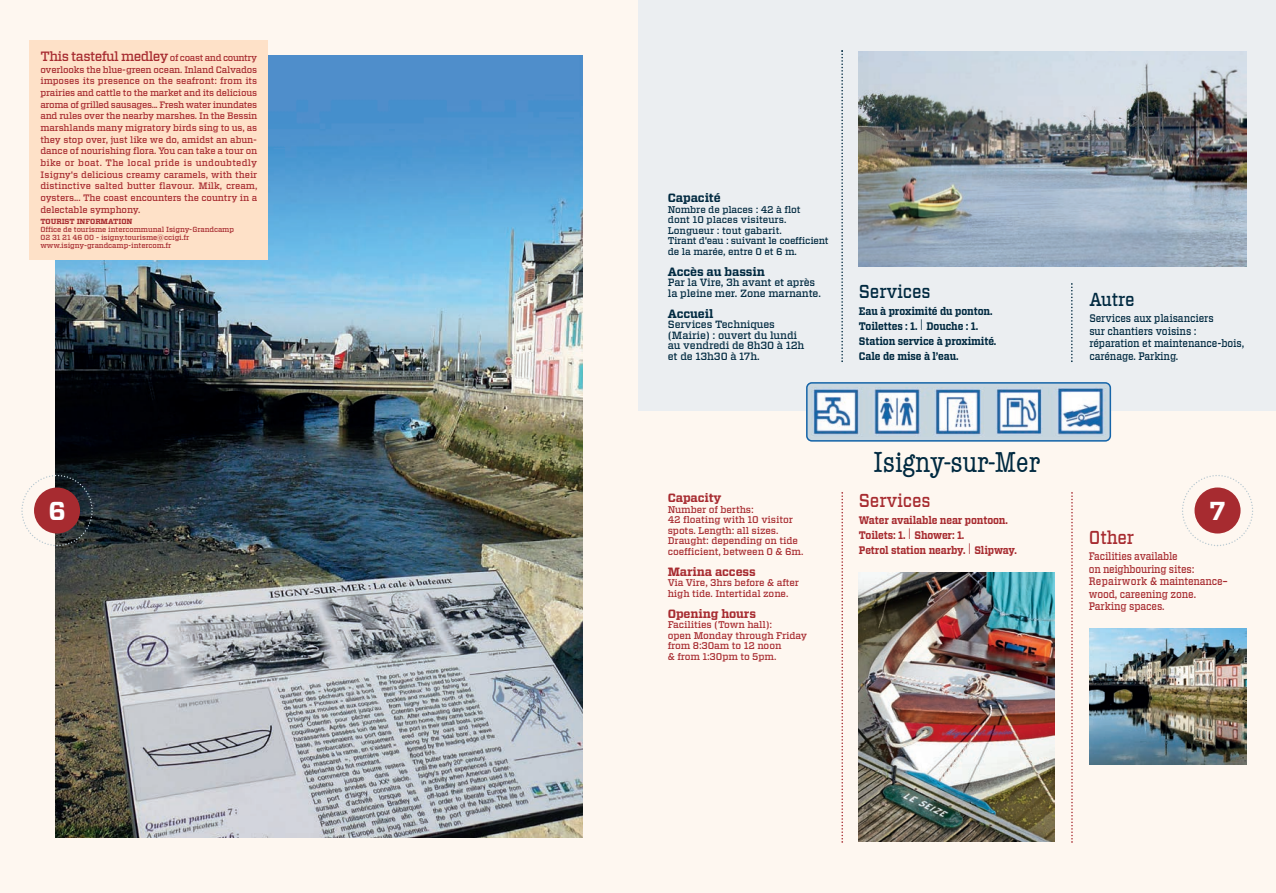
<style>
.page{position:relative;width:1276px;height:893px;background:#fff}
.page>*{position:absolute;margin:0;border:0;box-sizing:border-box;transform-origin:0 0}
.t1{font:condensed 30px "American Typewriter";color:#002940}
.t2{font:700 25.95px "Vitesse";color:#fff}
.t3{font:500 18.75px "Vitesse";letter-spacing:-.01em;color:#002940;scale:.9 1}
.t4{font:500 18.75px "Vitesse";letter-spacing:-.01em;color:#a72b30;scale:.9 1}
.t5{font:500 13.5px "Vitesse";letter-spacing:-.04em;color:#a72b30}
.t6{font:700 12px "Vitesse";letter-spacing:-.01em;color:#a72b30}
.t7{font:700 12px "Vitesse";letter-spacing:-.01em;color:#002940}
.t8{font:500 10.95px/12.6px "Vitesse";letter-spacing:-.015em;color:#a72b30;scale:.89 1}
.t9{font:500 10.95px/12.6px "Vitesse";letter-spacing:-.01em;color:#002940;scale:.9 1}
.t10{font:700 10.95px/15px "Vitesse";letter-spacing:-.01em;color:#002940;scale:.9 1}
.t11{font:700 10.95px/15px "Vitesse";letter-spacing:-.01em;color:#a72b30;scale:.9 1}
.t12{font:500 10.5px/10.5px "Vitesse";letter-spacing:-.01em;color:#002940}
.t13{font:500 9.75px/10.5px "Vitesse";letter-spacing:-.01em;color:#a72b30}
.t14{font:500 9.75px/10.5px "Vitesse";letter-spacing:-.01em;color:#002940}
.t15{font:500 9.3px/11.7px "Vitesse";letter-spacing:-.01em;color:#a72b30;text-align:justify}
.t16{font:500 7.35px/7.9px "Vitesse";letter-spacing:-.01em;color:#a72b30}
.t17{font:700 7.35px "Vitesse";letter-spacing:-.01em;color:#a72b30}
.s1{font-size:9.3px}
.s2{font-family:"DIN";font-weight:300;font-size:15px}
</style>
<div class="page">
<div style="left:0;top:0;width:638px;height:893px;background:#fef7f0"></div>
<img style="left:55px;top:55px;width:528px;height:783px">
<div style="left:30px;top:40px;width:238px;height:220px;background:#fee1c8"></div>
<div style="left:638px;top:0;width:638px;height:507px;background:#ebeef1"></div>
<div style="left:638px;top:411px;width:638px;height:482px;background:#fef7f0"></div>
<img style="left:1089px;top:628px;width:157px;height:137px">
<svg style="left:1071px;top:283px;width:1px;height:79px"></svg>
<img style="left:859px;top:51px;width:387px;height:216px">
<svg style="left:841px;top:492px;width:2px;height:351px"></svg>
<svg style="left:1071px;top:492px;width:1px;height:351px"></svg>
<svg style="left:841px;top:50px;width:2px;height:312px"></svg>
<img style="left:859px;top:572px;width:195px;height:270px">
<svg style="left:806px;top:382px;width:305px;height:60px;background:#96b6cf"></svg>
<img style="left:811px;top:387px;width:237px;height:49px">
<img style="left:1048px;top:387px;width:59px;height:50px">
<svg style="left:21px;top:474px;width:73px;height:73px"></svg>
<div style="left:34px;top:487px;width:46px;height:46px;background:#a72b30;border-radius:50%"></div>
<svg style="left:1182px;top:475px;width:71px;height:72px"></svg>
<div style="left:1194px;top:487px;width:46px;height:46px;background:#a72b30;border-radius:50%"></div>
<h3 class="t5" style="left:40px;top:52px;width:218px">This tasteful medley <span class="s1">of coast and country</span></h3>
<p class="t15" style="left:40px;top:64px;width:218px">overlooks the blue-green ocean. Inland Calvados imposes its presence on the seafront: from its prairies and cattle to the market and its delicious aroma of grilled sausages... Fresh water inundates and rules over the nearby marshes. In the Bessin marshlands many migratory birds sing to us, as they stop over, just like we do, amidst an abun&shy;dance of nourishing flora. You can take a tour on bike or boat. The local pride is undoubtedly Isigny's delicious creamy caramels, with their distinctive salted butter flavour. Milk, cream, oysters... The coast encounters the country in a delectable symphony.</p>
<p class="t17" style="left:40px;top:219px;width:94px">TOURIST INFORMATION</p>
<p class="t16" style="left:40px;top:226px;width:195px">Office de tourisme intercommunal Isigny-Grandcamp<br>02 31 21 46 00 - isigny.tourisme@ccigi.fr www.isigny-grandcamp-intercom.fr</p>
<p class="t7" style="left:668px;top:194px;width:54px">Capacité</p>
<p class="t14" style="left:668px;top:205px;width:162px">Nombre de places : 42 à flot<br>dont 10 places visiteurs.<br>Longueur : tout gabarit.<br>Tirant d'eau : suivant le coefficient de la marée, entre 0 et 6 m.</p>
<p class="t7" style="left:668px;top:267px;width:98px">Accès au bassin</p>
<p class="t12" style="left:668px;top:278px;width:155px">Par la Vire, 3h avant et après la pleine mer. Zone marnante.</p>
<p class="t7" style="left:668px;top:309px;width:47px">Accueil</p>
<p class="t12" style="left:668px;top:320px;width:138px">Services Techniques (Mairie) : ouvert du lundi au vendredi de 8h30 à 12h et de 13h30 à 17h.</p>
<h3 class="t3" style="left:859px;top:285px;width:81px">Services</h3>
<p class="t10" style="left:859px;top:304px;width:154px">Eau à proximité du ponton.<br>Toilettes : 1. <span class="s2">I</span> Douche : 1.<br>Station service à proximité.<br>Cale de mise à l’eau.</p>
<h1 class="t1" style="left:873px;top:445px;width:168px">Isigny-sur-Mer</h1>
<h3 class="t3" style="left:1089px;top:292px;width:52px">Autre</h3>
<p class="t9" style="left:1089px;top:313px;width:174px">Services aux plaisanciers<br>sur chantiers voisins : réparation et maintenance-bois, carénage. Parking.</p>
<p class="t6" style="left:668px;top:494px;width:55px">Capacity</p>
<p class="t13" style="left:668px;top:505px;width:137px">Number of berths:<br>42 floating with 10 visitor spots. Length: all sizes.<br>Draught: depending on tide coefficient, between 0 &amp; 6m.</p>
<p class="t6" style="left:668px;top:567px;width:89px">Marina access</p>
<p class="t13" style="left:668px;top:578px;width:133px">Via Vire, 3hrs before &amp; after high tide. Intertidal zone.</p>
<p class="t6" style="left:668px;top:609px;width:90px">Opening hours</p>
<p class="t13" style="left:668px;top:620px;width:141px">Facilities (Town hall):<br>open Monday through Friday from 8:30am to 12 noon<br>&amp; from 1:30pm to 5pm.</p>
<h3 class="t4" style="left:859px;top:494px;width:81px">Services</h3>
<p class="t11" style="left:859px;top:513px;width:177px">Water available near pontoon.<br>Toilets: 1. <span class="s2">I</span> Shower: 1.<br>Petrol station nearby. <span class="s2">I</span> Slipway.</p>
<h2 class="t2" style="left:48px;top:501px;width:19px">6</h2>
<h2 class="t2" style="left:1209px;top:501px;width:18px">7</h2>
<h3 class="t4" style="left:1089px;top:531px;width:52px">Other</h3>
<p class="t8" style="left:1089px;top:551px;width:158px">Facilities available<br>on neighbouring sites:<br>Repairwork &amp; maintenance– wood, careening zone.<br>Parking spaces.</p>
</div>
